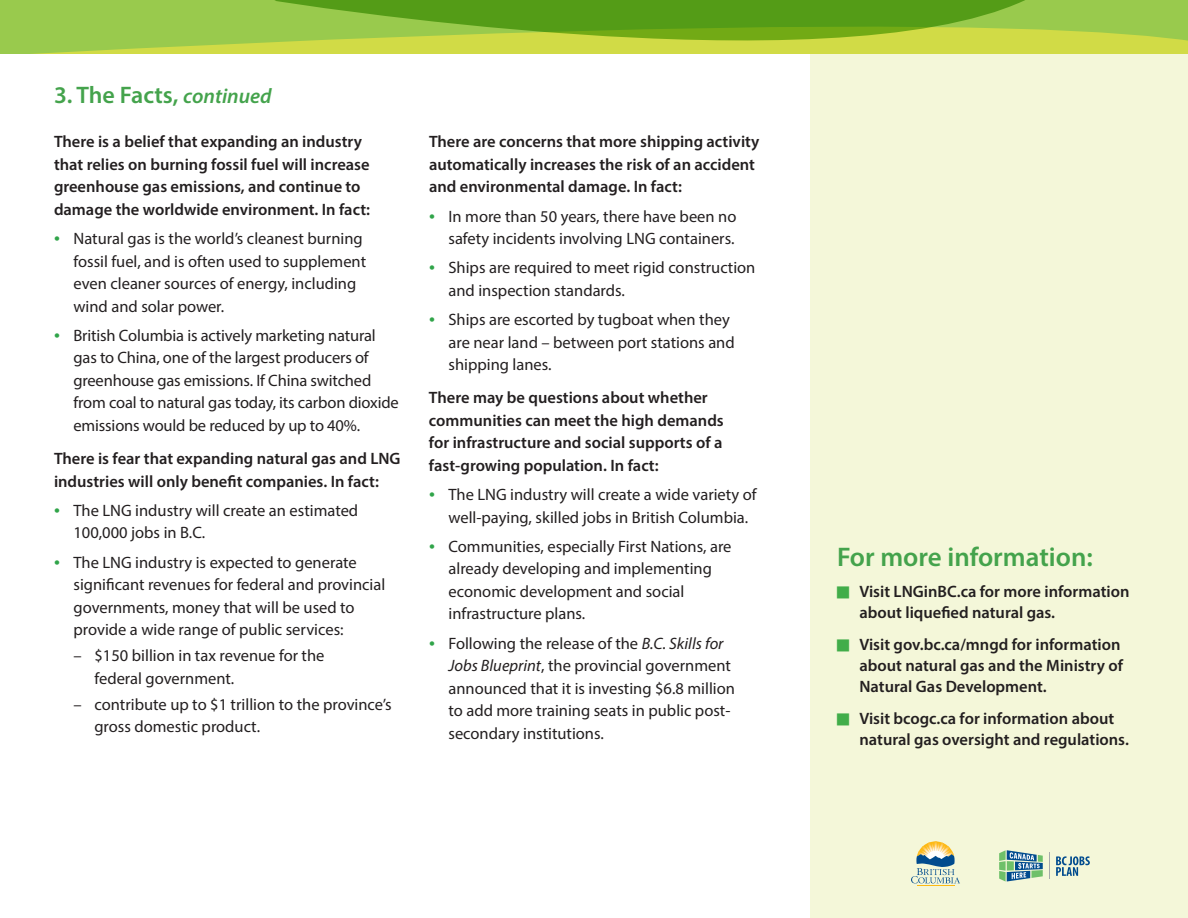
<style>
.page{position:relative;width:1188px;height:918px;background:#fff}
.page>*{position:absolute;margin:0;border:0;box-sizing:border-box;transform-origin:0 0}
.t1{font:600 27px "Myriad Pro";color:#44a34c}
.t2{font:600 24px "Myriad Pro";color:#44a34c}
.t3{font:16.5px/22.5px "Myriad Pro";color:#231f20}
.t4{font:600 16.5px/22.5px "Myriad Pro";color:#231f20}
.s1{font-style:italic;font-size:21px}
.s2{font-size:21px;color:#30a449}
.s3{font-style:italic}
</style>
<div class="page">
<div style="left:0;top:0;width:1188px;height:54px;background:#99ca4d"></div>
<svg style="left:33px;top:30px;width:1155px;height:24px;fill:#d1db46"></svg>
<svg style="left:274px;top:0;width:778px;height:42px"></svg>
<div style="left:810px;top:54px;width:378px;height:864px;background:#f4f7d9"></div>
<hr style="left:917px;top:886px;width:37px;height:1px;background:#fdb913">
<svg style="left:911px;top:841px;width:49px;height:42px"></svg>
<svg style="left:1049px;top:852px;width:1px;height:27px"></svg>
<svg style="left:1056px;top:856px;width:34px;height:20px"></svg>
<svg style="left:999px;top:850px;width:44px;height:32px"></svg>
<h2 class="t2" style="left:54px;top:80px;width:219px">3. The Facts, <span class="s1">continued</span></h2>
<p class="t4" style="left:54px;top:130px;width:318px">There is a belief that expanding an industry that relies on burning fossil fuel will increase greenhouse gas emissions, and continue to damage the worldwide environment. In fact:</p>
<p class="t3" style="left:74px;top:227px;width:294px;text-indent:-20px"><span class="s2">•</span> Natural gas is the world’s cleanest burning fossil fuel, and is often used to supplement even cleaner sources of energy, including wind and solar power.</p>
<p class="t3" style="left:74px;top:324px;width:327px;text-indent:-20px"><span class="s2">•</span> British Columbia is actively marketing natural gas to China, one of the largest producers of greenhouse gas emissions. If China switched from coal to natural gas today, its carbon dioxide emissions would be reduced by up to 40%.</p>
<p class="t4" style="left:54px;top:447px;width:348px">There is fear that expanding natural gas and LNG industries will only benefit companies. In fact:</p>
<p class="t3" style="left:74px;top:499px;width:286px;text-indent:-20px"><span class="s2">•</span> The LNG industry will create an estimated<br>100,000 jobs in B.C.</p>
<p class="t3" style="left:74px;top:551px;width:313px;text-indent:-20px"><span class="s2">•</span> The LNG industry is expected to generate significant revenues for federal and provincial governments, money that will be used to provide a wide range of public services:</p>
<p class="t3" style="left:95px;top:644px;width:232px;text-indent:-21px">– $150 billion in tax revenue for the federal government.</p>
<p class="t3" style="left:95px;top:693px;width:299px;text-indent:-21px">– contribute up to $1 trillion to the province’s gross domestic product.</p>
<p class="t4" style="left:429px;top:130px;width:332px">There are concerns that more shipping activity automatically increases the risk of an accident and environmental damage. In fact:</p>
<p class="t3" style="left:429px;top:205px;width:309px;text-align:right"><span class="s2">•</span> In more than 50 years, there have been no safety incidents involving LNG containers.</p>
<p class="t3" style="left:449px;top:256px;width:308px;text-indent:-20px"><span class="s2">•</span> Ships are required to meet rigid construction and inspection standards.</p>
<p class="t3" style="left:449px;top:308px;width:288px;text-indent:-20px"><span class="s2">•</span> Ships are escorted by tugboat when they are near land – between port stations and shipping lanes.</p>
<p class="t4" style="left:429px;top:386px;width:296px">There may be questions about whether communities can meet the high demands for infrastructure and social supports of a fast-growing population. In fact:</p>
<p class="t3" style="left:449px;top:483px;width:310px;text-indent:-20px"><span class="s2">•</span> The LNG industry will create a wide variety of well-paying, skilled jobs in British Columbia.</p>
<p class="t3" style="left:449px;top:535px;width:285px;text-indent:-20px"><span class="s2">•</span> Communities, especially First Nations, are already developing and implementing economic development and social infrastructure plans.</p>
<p class="t3" style="left:449px;top:632px;width:288px;text-indent:-20px"><span class="s2">•</span> Following the release of the <span class="s3">B.C. Skills for Jobs Blueprint</span>, the provincial government announced that it is investing $6.8 million to add more training seats in public post&shy;secondary institutions.</p>
<h1 class="t1" style="left:837px;top:539px;width:257px">For more information:</h1>
<p class="t4" style="left:860px;top:581px;width:271px;line-height:21px">Visit LNGinBC.ca for more information about liquefied natural gas.</p>
<p class="t4" style="left:860px;top:634px;width:265px;line-height:21px">Visit gov.bc.ca/mngd for information about natural gas and the Ministry of<br>Natural Gas Development.</p>
<p class="t4" style="left:860px;top:708px;width:271px;line-height:21px">Visit bcogc.ca for information about natural gas oversight and regulations.</p>
</div>
